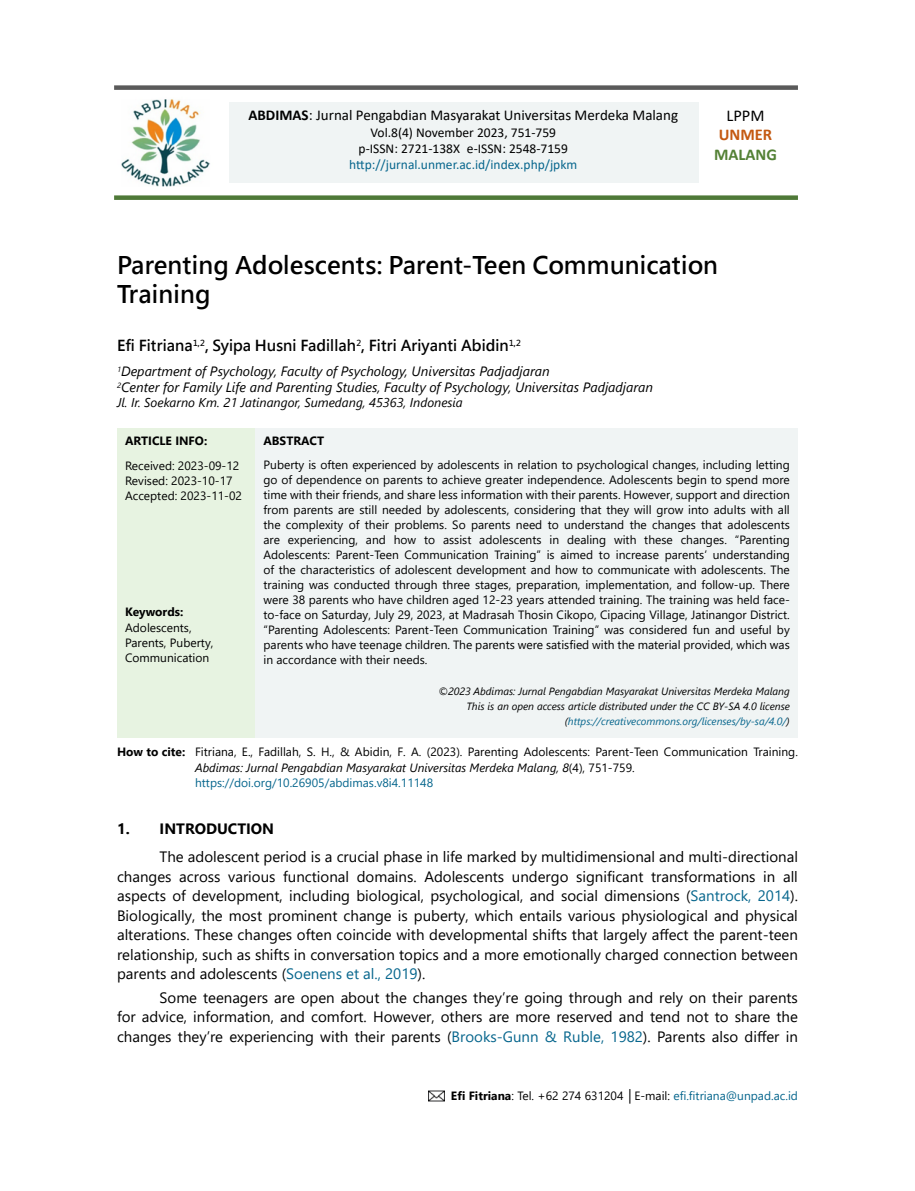
<style>
.page{position:relative;width:915px;height:1191px;background:#fff}
.page>*{position:absolute;margin:0;border:0;box-sizing:border-box;transform-origin:0 0}
.t1{font:24px/28.8px "Microsoft Jheng Hei UI Bold";color:#000}
.t2{font:700 16.5px "Calibri";color:#538135}
.t3{font:700 16.5px "Calibri";color:#c45911}
.t4{font:16.5px "Calibri";color:#000}
.t5{font:15px/19.5px "Segoe UI";color:#000;text-align:justify}
.t6{font:15px "Calibri";color:#000}
.t7{font:700 15px "Microsoft Jheng Hei";color:#000}
.t8{font:700 15px "Segoe UI";color:#000}
.t9{font:italic 13.5px/16.2px "Segoe UI";color:#000}
.t10{font:13.5px/16.2px "Calibri";color:#000;text-align:center}
.t11{font:13.5px "Calibri";color:#07668d}
.t12{font:italic 12.75px "Segoe UI";color:#000}
.t13{font:12px/15px "Segoe UI";color:#000}
.t14{font:700 12px "Segoe UI";color:#000}
.t15{font:italic 10.5px/15px "Segoe UI";color:#000;text-align:right}
.s1{font-weight:700}
.s2{color:#07668d}
.s3{font-style:italic}
.s4{font-family:"Arial"}
</style>
<div class="page">
<div style="left:229px;top:102px;width:469px;height:81px;background:#f0f4f4"></div>
<img style="left:121px;top:99px;width:89px;height:88px">
<div style="left:114px;top:85px;width:683px;height:5px;background:#5a5a5a"></div>
<div style="left:114px;top:195px;width:683px;height:5px;background:#4f7938"></div>
<div style="left:117px;top:428px;width:138px;height:310px;background:#e7f3e1"></div>
<div style="left:255px;top:428px;width:542px;height:310px;background:#f0f4f4"></div>
<img style="left:428px;top:1090px;width:16px;height:11px">
<p class="t6" style="left:248px;top:105px;width:431px"><span class="s1">ABDIMAS</span>: Jurnal Pengabdian Masyarakat Universitas Merdeka Malang</p>
<p class="t10" style="left:358px;top:124px;width:211px">Vol.8(4) November 2023, 751-759 p-ISSN: 2721-138X e-ISSN: 2548-7159</p>
<p class="t11" style="left:349px;top:155px;width:229px">http://jurnal.unmer.ac.id/index.php/jpkm</p>
<h2 class="t4" style="left:726px;top:104px;width:40px">LPPM</h2>
<h2 class="t3" style="left:718px;top:123px;width:55px">UNMER</h2>
<h2 class="t2" style="left:713px;top:143px;width:64px">MALANG</h2>
<h1 class="t1" style="left:117px;top:251px;width:602px">Parenting Adolescents: Parent-Teen Communication<br>Training</h1>
<p class="t7" style="left:117px;top:336px;width:405px">Efi Fitriana<sup>1,2</sup>, Syipa Husni Fadillah<sup>2</sup>, Fitri Ariyanti Abidin<sup>1,2</sup></p>
<p class="t9" style="left:117px;top:360px;width:537px"><sup>1</sup>Department of Psychology, Faculty of Psychology, Universitas Padjadjaran<br><sup>2</sup>Center for Family Life and Parenting Studies, Faculty of Psychology, Universitas Padjadjaran</p>
<p class="t12" style="left:117px;top:391px;width:347px">Jl. Ir. Soekarno Km. 21 Jatinangor, Sumedang, 45363, Indonesia</p>
<p class="t14" style="left:125px;top:429px;width:84px">ARTICLE INFO:</p>
<p class="t13" style="left:125px;top:457px;width:118px">Received: 2023-09-12<br>Revised: 2023-10-17<br>Accepted: 2023-11-02</p>
<p class="t14" style="left:263px;top:429px;width:62px">ABSTRACT</p>
<p class="t13" style="left:263px;top:456px;width:527px;text-align:justify">Puberty is often experienced by adolescents in relation to psychological changes, including letting go of dependence on parents to achieve greater independence. Adolescents begin to spend more time with their friends, and share less information with their parents. However, support and direction from parents are still needed by adolescents, considering that they will grow into adults with all the complexity of their problems. So parents need to understand the changes that adolescents are experiencing, and how to assist adolescents in dealing with these changes. “Parenting Adolescents: Parent-Teen Communication Training” is aimed to increase parents’ understanding of the characteristics of adolescent development and how to communicate with adolescents. The training was conducted through three stages, preparation, implementation, and follow-up. There were 38 parents who have children aged 12-23 years attended training. The training was held face&shy;to-face on Saturday, July 29, 2023, at Madrasah Thosin Cikopo, Cipacing Village, Jatinangor District. “Parenting Adolescents: Parent-Teen Communication Training” was considered fun and useful by parents who have teenage children. The parents were satisfied with the material provided, which was in accordance with their needs.</p>
<p class="t15" style="left:438px;top:682px;width:353px">©2023 Abdimas: Jurnal Pengabdian Masyarakat Universitas Merdeka Malang<br>This is an open access article distributed under the CC BY-SA 4.0 license (<span class="s2">https://creativecommons.org/licenses/by-sa/4.0/</span>)</p>
<p class="t13" style="left:195px;top:743px;width:604px;line-height:15.5px;text-indent:-78px"><span class="s1">How to cite:</span> Fitriana, E., Fadillah, S. H., &amp; Abidin, F. A. (2023). Parenting Adolescents: Parent-Teen Communication Training.<br><span class="s3">Abdimas: Jurnal Pengabdian Masyarakat Universitas Merdeka Malang, 8</span>(4), 751-759. <span class="s2">https://doi.org/10.26905/abdimas.v8i4.11148</span></p>
<p class="t14" style="left:125px;top:600px;width:60px">Keywords:</p>
<p class="t13" style="left:125px;top:619px;width:90px">Adolescents,<br>Parents, Puberty,<br>Communication</p>
<p class="t8" style="left:117px;top:814px;width:158px">1. INTRODUCTION</p>
<p class="t5" style="left:117px;top:845px;width:682px;text-indent:43px">The adolescent period is a crucial phase in life marked by multidimensional and multi-directional changes across various functional domains. Adolescents undergo significant transformations in all aspects of development, including biological, psychological, and social dimensions (<span class="s2">Santrock, 2014</span>).<br>Biologically, the most prominent change is puberty, which entails various physiological and physical alterations. These changes often coincide with developmental shifts that largely affect the parent-teen relationship, such as shifts in conversation topics and a more emotionally charged connection between parents and adolescents (<span class="s2">Soenens et al., 2019</span>).</p>
<p class="t5" style="left:117px;top:986px;width:682px;text-indent:43px">Some teenagers are open about the changes they’re going through and rely on their parents for advice, information, and comfort. However, others are more reserved and tend not to share the changes they’re experiencing with their parents (<span class="s2">Brooks-Gunn &amp; Ruble, 1982</span>). Parents also differ in</p>
<p class="t13" style="left:451px;top:1087px;width:348px"><span class="s1">Efi Fitriana</span>: Tel. +62 274 631204 <span class="s4">│</span>E-mail: <span class="s2">efi.fitriana@unpad.ac.id</span></p>
</div>
